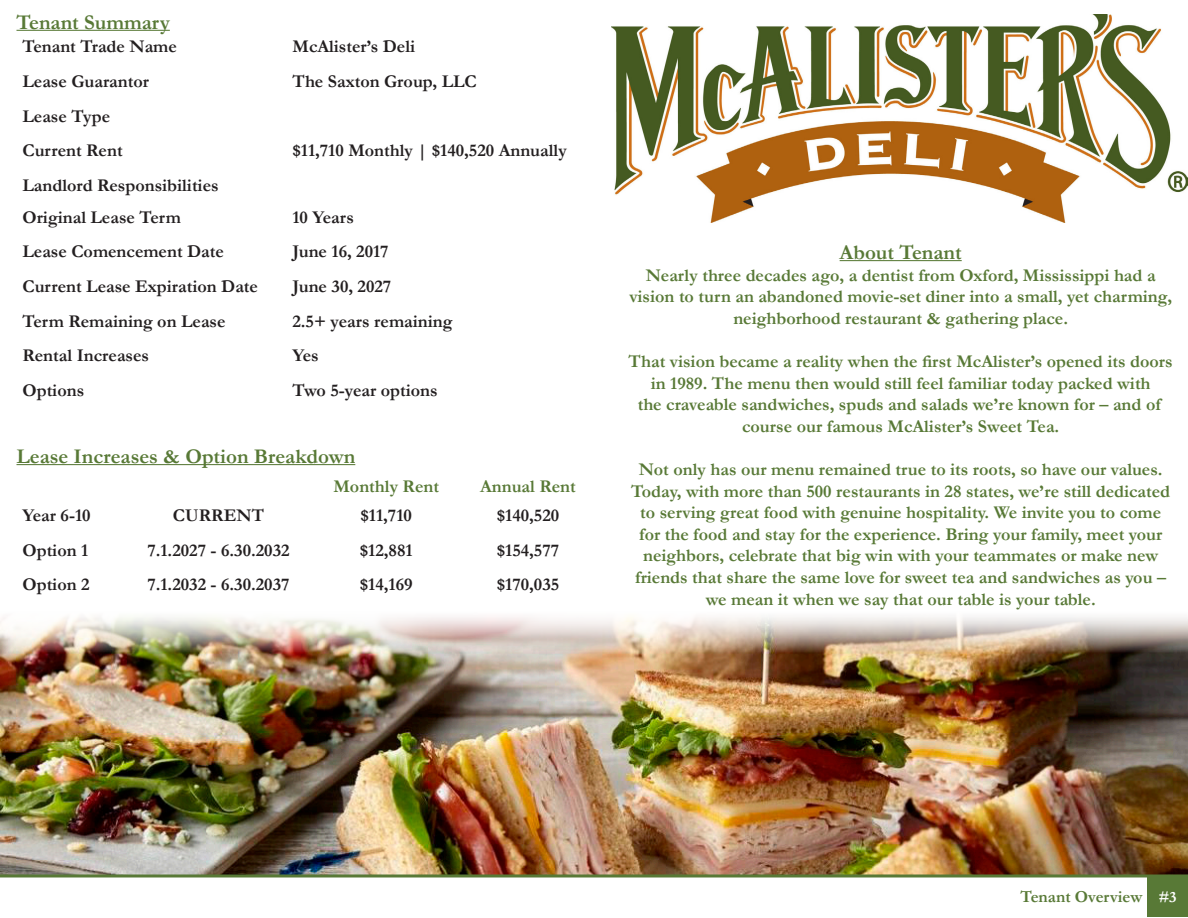
<style>
.page{position:relative;width:1188px;height:918px;background:#fff}
.page>*{position:absolute;margin:0;border:0;box-sizing:border-box;transform-origin:0 0}
.t1{font:700 21px "Garamond";color:#587936}
.t2{font:700 18px/21.6px "Garamond";color:#587936;text-align:center}
.t3{font:700 18px "Garamond";color:#231f20}
.t4{font:700 16.8px "Garamond";color:#587936}
.t5{font:700 15.75px "Garamond";color:#fff}
</style>
<div class="page">
<img style="left:0;top:617px;width:1188px;height:257px">
<hr style="left:16px;top:30px;width:154px;height:1px;background:#587936">
<hr style="left:16px;top:464px;width:339px;height:1px;background:#587936">
<hr style="left:840px;top:260px;width:122px;height:1px;background:#587936">
<div style="left:1148px;top:878px;width:40px;height:39px;background:#587936"></div>
<svg style="left:0;top:874px;width:1188px;height:4px;background:#738852"></svg>
<img style="left:611px;top:14px;width:577px;height:209px">
<p class="t1" style="left:16px;top:8px;width:155px">Tenant Summary</p>
<p class="t3" style="left:22px;top:35px;width:156px">Tenant Trade Name</p>
<p class="t3" style="left:292px;top:35px;width:124px">McAlister’s Deli</p>
<p class="t3" style="left:22px;top:69px;width:128px">Lease Guarantor</p>
<p class="t3" style="left:292px;top:69px;width:186px">The Saxton Group, LLC</p>
<p class="t3" style="left:22px;top:104px;width:89px">Lease Type</p>
<p class="t3" style="left:22px;top:138px;width:102px">Current Rent</p>
<p class="t3" style="left:292px;top:138px;width:276px">$11,710 Monthly | $140,520 Annually</p>
<p class="t3" style="left:22px;top:173px;width:198px">Landlord Responsibilities</p>
<p class="t3" style="left:22px;top:205px;width:160px">Original Lease Term</p>
<p class="t3" style="left:292px;top:205px;width:63px">10 Years</p>
<p class="t3" style="left:22px;top:240px;width:203px">Lease Comencement Date</p>
<p class="t3" style="left:292px;top:240px;width:98px">June 16, 2017</p>
<p class="t3" style="left:22px;top:274px;width:237px">Current Lease Expiration Date</p>
<p class="t3" style="left:292px;top:274px;width:100px">June 30, 2027</p>
<p class="t3" style="left:22px;top:309px;width:205px">Term Remaining on Lease</p>
<p class="t3" style="left:292px;top:309px;width:162px">2.5+ years remaining</p>
<p class="t3" style="left:22px;top:343px;width:128px">Rental Increases</p>
<p class="t3" style="left:292px;top:343px;width:28px">Yes</p>
<p class="t3" style="left:22px;top:378px;width:63px">Options</p>
<p class="t3" style="left:292px;top:378px;width:147px">Two 5-year options</p>
<p class="t1" style="left:16px;top:442px;width:340px">Lease Increases &amp; Option Breakdown</p>
<p class="t2" style="left:333px;top:476px;width:107px">Monthly Rent</p>
<p class="t2" style="left:480px;top:476px;width:97px">Annual Rent</p>
<p class="t3" style="left:22px;top:503px;width:70px">Year 6-10</p>
<p class="t3" style="left:173px;top:503px;width:93px">CURRENT</p>
<p class="t3" style="left:361px;top:503px;width:53px">$11,710</p>
<p class="t3" style="left:497px;top:503px;width:64px">$140,520</p>
<p class="t3" style="left:22px;top:538px;width:67px">Option 1</p>
<p class="t3" style="left:147px;top:538px;width:144px">7.1.2027 - 6.30.2032</p>
<p class="t3" style="left:360px;top:538px;width:54px">$12,881</p>
<p class="t3" style="left:497px;top:538px;width:64px">$154,577</p>
<p class="t3" style="left:22px;top:573px;width:69px">Option 2</p>
<p class="t3" style="left:147px;top:573px;width:144px">7.1.2032 - 6.30.2037</p>
<p class="t3" style="left:360px;top:573px;width:54px">$14,169</p>
<p class="t3" style="left:497px;top:573px;width:64px">$170,035</p>
<p class="t1" style="left:840px;top:238px;width:124px">About Tenant</p>
<p class="t2" style="left:629px;top:264px;width:544px">Nearly three decades ago, a dentist from Oxford, Mississippi had a vision to turn an abandoned movie-set diner into a small, yet charming, neighborhood restaurant &amp; gathering place.</p>
<p class="t2" style="left:629px;top:351px;width:546px">That vision became a reality when the first McAlister’s opened its doors in 1989. The menu then would still feel familiar today packed with<br>the craveable sandwiches, spuds and salads we’re known for – and of course our famous McAlister’s Sweet Tea.</p>
<p class="t2" style="left:631px;top:459px;width:541px">Not only has our menu remained true to its roots, so have our values.<br>Today, with more than 500 restaurants in 28 states, we’re still dedicated to serving great food with genuine hospitality. We invite you to come for the food and stay for the experience. Bring your family, meet your neighbors, celebrate that big win with your teammates or make new friends that share the same love for sweet tea and sandwiches as you – we mean it when we say that our table is your table.</p>
<p class="t4" style="left:1021px;top:885px;width:123px">Tenant Overview</p>
<p class="t5" style="left:1159px;top:887px;width:19px">#3</p>
</div>
